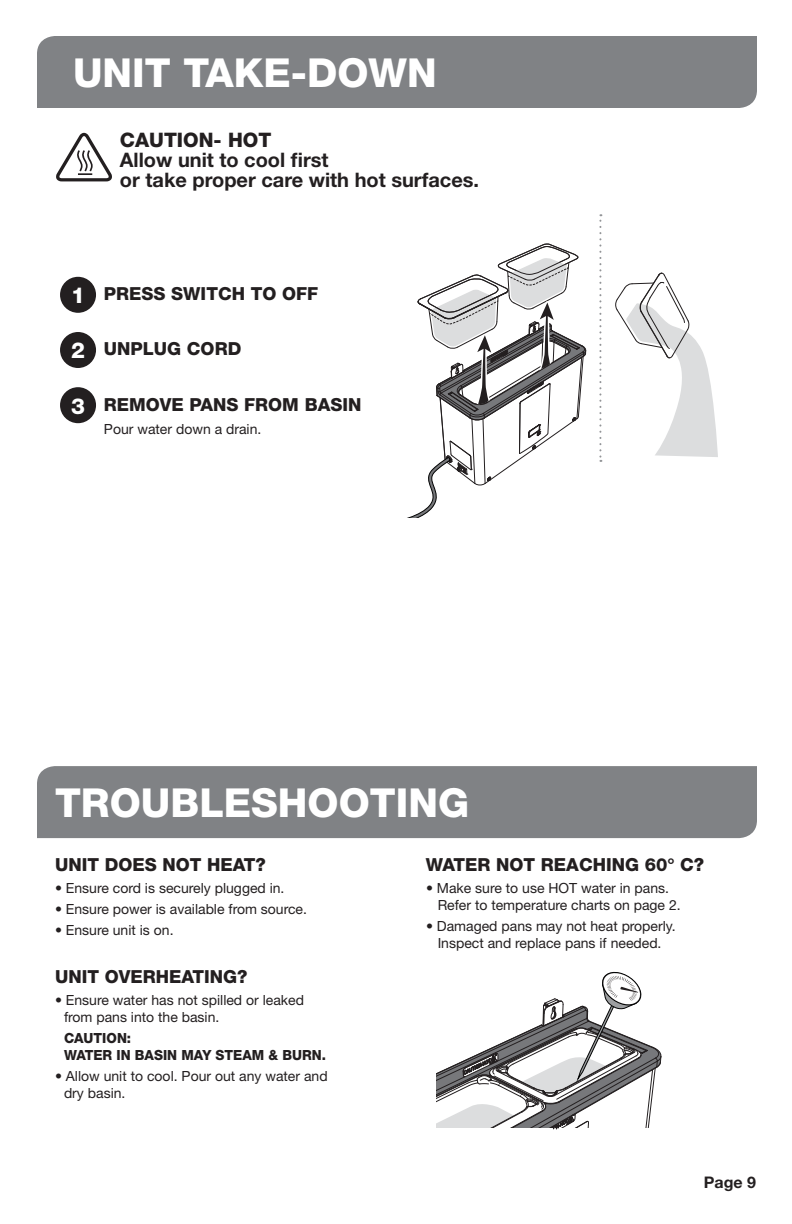
<style>
.page{position:relative;width:792px;height:1224px;background:#fff}
.page>*{position:absolute;margin:0;border:0;box-sizing:border-box;transform-origin:0 0}
.t1{font:800 40px "Helvetica Neue";color:#fff}
.t2{font:700 20px/20px "Helvetica Neue";color:#231f20}
.t3{font:800 20px "Helvetica Neue";color:#231f20}
.t4{font:800 18px "Helvetica Neue";color:#231f20}
.t5{font:700 16px "Helvetica Neue";color:#231f20}
.t6{font:14px/17px "Helvetica Neue";color:#231f20}
.t7{font:800 14px/17px "Helvetica Neue";color:#231f20;scale:.96 1}
.s1{font-size:22px;color:#fff}
</style>
<div class="page">
<div style="left:37px;top:36px;width:720px;height:72px;background:#808285"></div>
<div style="left:60px;top:277px;width:36px;height:36px;background:#231f20;border-radius:50%"></div>
<div style="left:60px;top:332px;width:36px;height:36px;background:#231f20;border-radius:50%"></div>
<svg style="left:56px;top:133px;width:56px;height:48px"></svg>
<div style="left:60px;top:387px;width:36px;height:36px;background:#231f20;border-radius:50%"></div>
<svg style="left:615px;top:273px;width:103px;height:184px"></svg>
<svg style="left:407px;top:243px;width:179px;height:275px"></svg>
<svg style="left:599px;top:214px;width:2px;height:248px"></svg>
<div style="left:37px;top:766px;width:720px;height:72px;background:#808285"></div>
<svg style="left:437px;top:36px;width:44px;height:803px"></svg>
<svg style="left:436px;top:971px;width:225px;height:159px"></svg>
<h1 class="t1" style="left:73px;top:59px;width:365px">UNIT TAKE-DOWN</h1>
<h2 class="t3" style="left:120px;top:133px;width:153px">CAUTION- HOT</h2>
<h2 class="t2" style="left:120px;top:152px;width:361px">Allow unit to cool first<br>or take proper care with hot surfaces.</h2>
<p class="t4" style="left:71px;top:287px;width:248px"><span class="s1">1</span> PRESS SWITCH TO OFF</p>
<p class="t4" style="left:71px;top:343px;width:172px"><span class="s1">2</span> UNPLUG CORD</p>
<p class="t4" style="left:71px;top:398px;width:292px"><span class="s1">3</span> REMOVE PANS FROM BASIN</p>
<p class="t6" style="left:104px;top:422px;width:159px">Pour water down a drain.</p>
<h1 class="t1" style="left:55px;top:789px;width:416px">TROUBLESHOOTING</h1>
<p class="t4" style="left:55px;top:858px;width:212px">UNIT DOES NOT HEAT?</p>
<p class="t4" style="left:426px;top:858px;width:280px">WATER NOT REACHING 60° C?</p>
<p class="t6" style="left:55px;top:881px;width:231px">• Ensure cord is securely plugged in.</p>
<p class="t6" style="left:55px;top:902px;width:254px">• Ensure power is available from source.</p>
<p class="t6" style="left:55px;top:923px;width:120px">• Ensure unit is on.</p>
<p class="t4" style="left:55px;top:970px;width:194px">UNIT OVERHEATING?</p>
<p class="t6" style="left:64px;top:993px;width:242px;text-indent:-9px">• Ensure water has not spilled or leaked from pans into the basin.</p>
<p class="t7" style="left:64px;top:1031px;width:275px">CAUTION:<br>WATER IN BASIN MAY STEAM &amp; BURN.</p>
<p class="t6" style="left:64px;top:1069px;width:265px;text-indent:-9px">• Allow unit to cool. Pour out any water and dry basin.</p>
<p class="t6" style="left:438px;top:881px;width:245px;text-indent:-12px">• Make sure to use HOT water in pans.<br>Refer to temperature charts on page 2.</p>
<p class="t6" style="left:426px;top:919px;width:251px;text-align:center">• Damaged pans may not heat properly.<br>Inspect and replace pans if needed.</p>
<p class="t5" style="left:704px;top:1177px;width:54px">Page 9</p>
</div>
